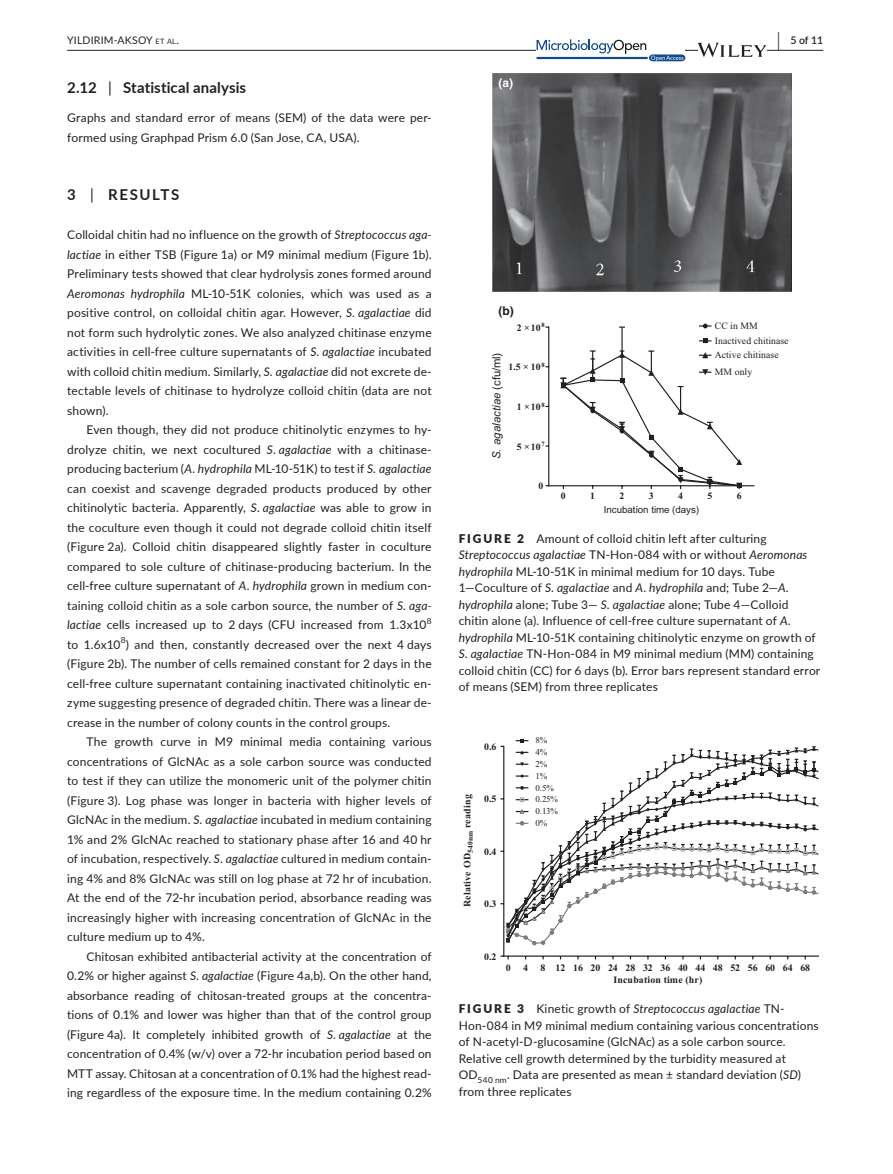
<style>
.page{position:relative;width:893px;height:1174px;background:#fff}
.page>*{position:absolute;margin:0;border:0;box-sizing:border-box;transform-origin:0 0}
.t1{font:600 19.5px "Lato";color:#231f20;scale:.48 1}
.t2{font:700 15px "Lato";letter-spacing:.01em;color:#231f20}
.t3{font:700 15px "Lato";letter-spacing:.105em;color:#231f20}
.t4{font:12px/19.5px "Lato";letter-spacing:.015em;color:#231f20;text-align:justify}
.t5{font:700 12px "Helvetica";color:#fff}
.t6{font:700 12px "Helvetica";color:#231f20}
.t7{font:italic 11.25px "Arial";letter-spacing:.015em;color:#231f20}
.t8{font:10.5px "Lato";letter-spacing:.02em;color:#231f20}
.t9{font:600 10.5px "Lato";color:#231f20}
.t10{font:700 9.9px "Times New Roman";letter-spacing:.015em;color:#231f20}
.t11{font:9.75px/14.2px "Times New Roman";color:#231f20}
.t12{font:700 9.75px "Times New Roman";color:#231f20}
.t13{font:9.75px "Arial";color:#231f20}
.t14{font:9px/11.9px "Times New Roman";color:#231f20}
.t15{font:8.4px "Lato";color:#231f20}
.s1{font-size:7.35px}
.s2{font-weight:400}
.s3{font-style:italic}
.s4{font-style:normal}
.s5{font-weight:900}
</style>
<div class="page">
<hr style="left:67px;top:50px;width:756px;height:1px;background:#231f20">
<svg style="left:537px;top:39px;width:148px;height:22px"></svg>
<svg style="left:697px;top:43px;width:69px;height:14px"></svg>
<img style="left:492px;top:73px;width:299px;height:219px">
<hr style="left:548px;top:485px;width:206px;height:1px;background:#231f20">
<hr style="left:548px;top:326px;width:1px;height:160px;background:#231f20">
<hr style="left:621px;top:327px;width:2px;height:28px;background:#231f20">
<svg style="left:619px;top:326px;width:6px;height:2px"></svg>
<svg style="left:699px;top:323px;width:12px;height:5px"></svg>
<svg style="left:699px;top:338px;width:12px;height:5px"></svg>
<svg style="left:559px;top:350px;width:183px;height:139px"></svg>
<hr style="left:503px;top:955px;width:316px;height:1px;background:#231f20">
<hr style="left:503px;top:745px;width:1px;height:211px;background:#231f20">
<svg style="left:500px;top:955px;width:9px;height:4px"></svg>
<svg style="left:500px;top:739px;width:319px;height:207px"></svg>
<h1 class="t1" style="left:778px;top:26px;width:7px">|</h1>
<p class="t8" style="left:67px;top:33px;width:113px">YILDIRIM-AKSOY <span class="s1">et al</span>.</p>
<p class="t9" style="left:790px;top:33px;width:34px">5 of 11</p>
<p class="t2" style="left:67px;top:76px;width:181px">2.12 <span class="s2">|</span> Statistical analysis</p>
<p class="t4" style="left:67px;top:107px;width:366px">Graphs and standard error of means (SEM) of the data were per&shy;formed using Graphpad Prism 6.0 (San Jose, CA, USA).</p>
<p class="t5" style="left:498px;top:76px;width:16px">(a)</p>
<p class="t3" style="left:67px;top:184px;width:114px">3 <span class="s2">|</span> RESULTS</p>
<p class="t4" style="left:67px;top:224px;width:366px">Colloidal chitin had no influence on the growth of <span class="s3">Streptococcus aga&shy;lactiae</span> in either TSB (Figure 1a) or M9 minimal medium (Figure 1b).<br>Preliminary tests showed that clear hydrolysis zones formed around <span class="s3">Aeromonas hydrophila</span> ML-10-51K colonies, which was used as a positive control, on colloidal chitin agar. However, <span class="s3">S. agalactiae</span> did not form such hydrolytic zones. We also analyzed chitinase enzyme activities in cell-free culture supernatants of <span class="s3">S. agalactiae</span> incubated with colloid chitin medium. Similarly, <span class="s3">S. agalactiae</span> did not excrete de&shy;tectable levels of chitinase to hydrolyze colloid chitin (data are not shown).</p>
<p class="t4" style="left:67px;top:419px;width:366px;text-indent:20px">Even though, they did not produce chitinolytic enzymes to hy&shy;drolyze chitin, we next cocultured <span class="s3">S. agalactiae</span> with a chitinase&shy;producing bacterium (<span class="s3">A. hydrophila</span> ML-10-51K) to test if <span class="s3">S. agalactiae </span>can coexist and scavenge degraded products produced by other chitinolytic bacteria. Apparently, <span class="s3">S. agalactiae</span> was able to grow in the coculture even though it could not degrade colloid chitin itself (Figure 2a). Colloid chitin disappeared slightly faster in coculture compared to sole culture of chitinase-producing bacterium. In the cell-free culture supernatant of <span class="s3">A. hydrophila</span> grown in medium con&shy;taining colloid chitin as a sole carbon source, the number of <span class="s3">S. aga&shy;lactiae</span> cells increased up to 2 days (CFU increased from 1.3x10</p>
<p class="t15" style="left:427px;top:615px;width:6px">8</p>
<p class="t4" style="left:67px;top:634px;width:366px">to 1.6x10 ) and then, constantly decreased over the next 4 days</p>
<p class="t15" style="left:121px;top:634px;width:6px">8</p>
<p class="t4" style="left:67px;top:653px;width:366px">(Figure 2b). The number of cells remained constant for 2 days in the cell-free culture supernatant containing inactivated chitinolytic en&shy;zyme suggesting presence of degraded chitin. There was a linear de&shy;crease in the number of colony counts in the control groups.</p>
<p class="t4" style="left:67px;top:731px;width:366px;text-indent:20px">The growth curve in M9 minimal media containing various concentrations of GlcNAc as a sole carbon source was conducted to test if they can utilize the monomeric unit of the polymer chitin (Figure 3). Log phase was longer in bacteria with higher levels of GlcNAc in the medium. <span class="s3">S. agalactiae</span> incubated in medium containing 1% and 2% GlcNAc reached to stationary phase after 16 and 40 hr of incubation, respectively. <span class="s3">S. agalactiae</span> cultured in medium contain&shy;ing 4% and 8% GlcNAc was still on log phase at 72 hr of incubation.<br>At the end of the 72-hr incubation period, absorbance reading was increasingly higher with increasing concentration of GlcNAc in the culture medium up to 4%.</p>
<p class="t4" style="left:67px;top:946px;width:366px;text-indent:20px">Chitosan exhibited antibacterial activity at the concentration of 0.2% or higher against <span class="s3">S. agalactiae</span> (Figure 4a,b). On the other hand, absorbance reading of chitosan-treated groups at the concentra&shy;tions of 0.1% and lower was higher than that of the control group (Figure 4a). It completely inhibited growth of <span class="s3">S. agalactiae</span> at the concentration of 0.4% (w/v) over a 72-hr incubation period based on MTT assay. Chitosan at a concentration of 0.1% had the highest read&shy;ing regardless of the exposure time. In the medium containing 0.2%</p>
<p class="t6" style="left:498px;top:303px;width:17px">(b)</p>
<p class="t12" style="left:517px;top:320px;width:29px">2 × 10<sup>8</sup></p>
<p class="t7" style="left:489px;top:459px;width:108px;rotate:-90deg">S. agalactiae <span class="s4">(cfu/ml)</span></p>
<p class="t12" style="left:509px;top:360px;width:38px">1.5 × 10<sup>8</sup></p>
<p class="t12" style="left:517px;top:400px;width:29px">1 ×10<sup>8</sup></p>
<p class="t12" style="left:517px;top:439px;width:29px">5 ×10<sup>7</sup></p>
<p class="t12" style="left:539px;top:479px;width:6px">0</p>
<p class="t11" style="left:715px;top:319px;width:44px">CC in MM</p>
<p class="t11" style="left:715px;top:333px;width:75px">Inactived chitinase<br>Active chitinase</p>
<p class="t11" style="left:715px;top:365px;width:39px">MM only</p>
<p class="t12" style="left:561px;top:489px;width:6px">0</p>
<p class="t12" style="left:590px;top:489px;width:6px">1</p>
<p class="t12" style="left:620px;top:489px;width:6px">2</p>
<p class="t12" style="left:649px;top:489px;width:6px">3</p>
<p class="t12" style="left:678px;top:489px;width:6px">4</p>
<p class="t12" style="left:707px;top:489px;width:6px">5</p>
<p class="t12" style="left:737px;top:489px;width:6px">6</p>
<p class="t13" style="left:604px;top:503px;width:97px">Incubation time (days)</p>
<p class="t4" style="left:459px;top:530px;width:363px;line-height:16.5px;text-align:left"><span class="s5">FIGURE 2</span> Amount of colloid chitin left after culturing <span class="s3">Streptococcus agalactiae</span> TN-Hon-084 with or without <span class="s3">Aeromonas hydrophila</span> ML-10-51K in minimal medium for 10 days. Tube 1—Coculture of <span class="s3">S. agalactiae</span> and <span class="s3">A. hydrophila</span> and; Tube 2—<span class="s3">A. hydrophila</span> alone; Tube 3— <span class="s3">S. agalactiae</span> alone; Tube 4—Colloid chitin alone (a). Influence of cell-free culture supernatant of <span class="s3">A. hydrophila</span> ML-10-51K containing chitinolytic enzyme on growth of <span class="s3">S. agalactiae</span> TN-Hon-084 in M9 minimal medium (MM) containing colloid chitin (CC) for 6 days (b). Error bars represent standard error of means (SEM) from three replicates</p>
<p class="t10" style="left:484px;top:739px;width:14px">0.6</p>
<p class="t10" style="left:460px;top:907px;width:114px;rotate:-90deg">Relative OD<sub>540nm</sub> reading</p>
<p class="t10" style="left:484px;top:792px;width:14px">0.5</p>
<p class="t10" style="left:484px;top:844px;width:14px">0.4</p>
<p class="t10" style="left:484px;top:897px;width:14px">0.3</p>
<p class="t14" style="left:535px;top:734px;width:24px">8%<br>4%<br>2%<br>1%<br>0.5%<br>0.25%<br>0.13%<br>0%</p>
<p class="t10" style="left:484px;top:949px;width:14px">0.2</p>
<p class="t10" style="left:506px;top:960px;width:6px">0</p>
<p class="t10" style="left:523px;top:960px;width:6px">4</p>
<p class="t10" style="left:541px;top:960px;width:271px">8 12 16 20 24 28 32 36 40 44 48 52 56 60 64 68</p>
<p class="t10" style="left:613px;top:973px;width:90px">Incubation time (hr)</p>
<p class="t4" style="left:459px;top:1000px;width:361px;line-height:16.5px;text-align:left"><span class="s5">FIGURE 3</span> Kinetic growth of <span class="s3">Streptococcus agalactiae</span> TN-Hon-084 in M9 minimal medium containing various concentrations of N-acetyl-D-glucosamine (GlcNAc) as a sole carbon source.<br>Relative cell growth determined by the turbidity measured at OD<sub>540</sub> <sub>nm</sub>. Data are presented as mean ± standard deviation (<span class="s3">SD</span>) from three replicates</p>
</div>
